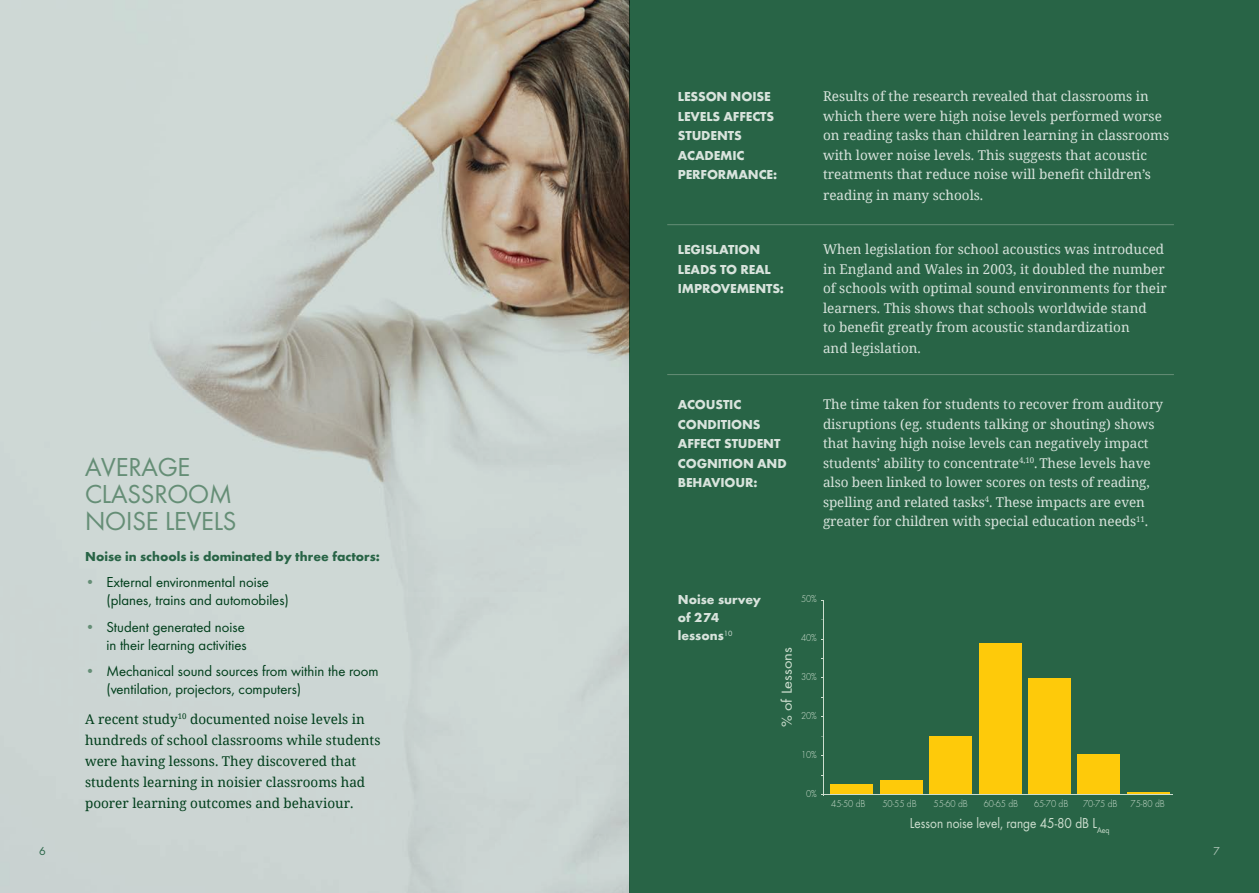
<style>
.page{position:relative;width:1259px;height:893px;background:#fff}
.page>*{position:absolute;margin:0;border:0;box-sizing:border-box;transform-origin:0 0}
.Bodycopy_Headline{font:27px/27px "Futura Boo";letter-spacing:-.005em;color:#658e76}
.t1{font:15px/18px "Futura Boo";color:#003e1b}
.t2{font:15px "Futura Boo";color:#cddecf;scale:.9 1}
.t3{font:15px "Futura Boo";color:#cddecf;scale:1.11 1}
.Bodycopy{font:13.5px/19.5px "Noto Serif";color:#d8e3dc}
.Bodycopy-2{font:13.5px/21px "Noto Serif";color:#003e1b}
.Sub_Headline{font:700 13.5px/19.5px "Futura";letter-spacing:-.01em;color:#d8e3dc}
.Bodycopy_Headline-2{font:700 13.5px "Futura";color:#286446}
.Bodycopy_Headline-3{font:700 13.5px/18px "Futura";color:#d8e3dc}
.t4{font:12px "Futura Boo";color:#286446}
.t5{font:12px "Futura Boo";color:#a7c0b1}
.t6{font:300 10.5px "Futura";color:#cddecf;scale:.9 1}
.s1{font-family:"Futura";font-weight:700;color:#658e76}
</style>
<div class="page">
<div style="left:629px;top:0;width:630px;height:893px;background:#286446"></div>
<img style="left:0;top:0;width:629px;height:893px">
<div style="left:830px;top:784px;width:42px;height:10px;background:#feca0a"></div>
<div style="left:879px;top:780px;width:43px;height:14px;background:#feca0a"></div>
<div style="left:929px;top:736px;width:43px;height:58px;background:#feca0a"></div>
<div style="left:979px;top:643px;width:42px;height:151px;background:#feca0a"></div>
<div style="left:1028px;top:678px;width:43px;height:116px;background:#feca0a"></div>
<div style="left:1077px;top:754px;width:43px;height:40px;background:#feca0a"></div>
<hr style="left:1127px;top:791px;width:42px;height:3px;background:#feca0a">
<hr style="left:821px;top:794px;width:351px;height:1px;background:#cddecf">
<hr style="left:823px;top:600px;width:1px;height:196px;background:#cddecf">
<hr style="left:667px;top:374px;width:507px;height:1px;background:#658e76">
<hr style="left:667px;top:224px;width:507px;height:1px;background:#658e76">
<p class="Bodycopy_Headline" style="left:85px;top:454px;width:153px">AVERAGE<br>CLASSROOM<br>NOISE LEVELS</p>
<p class="Bodycopy_Headline-2" style="left:85px;top:548px;width:296px">Noise in schools is dominated by three factors:</p>
<p class="t1" style="left:106px;top:574px;width:184px;text-indent:-21px"><span class="s1">•</span> External environmental noise (planes, trains and automobiles)</p>
<p class="t1" style="left:85px;top:618px;width:163px;text-align:right"><span class="s1">•</span> Student generated noise in their learning activities</p>
<p class="t1" style="left:106px;top:663px;width:274px;text-indent:-21px"><span class="s1">•</span> Mechanical sound sources from within the room (ventilation, projectors, computers)</p>
<p class="Bodycopy-2" style="left:85px;top:708px;width:297px">A recent study<sup>10</sup> documented noise levels in hundreds of school classrooms while students were having lessons. They discovered that students learning in noisier classrooms had poorer learning outcomes and behaviour.</p>
<p class="Sub_Headline" style="left:678px;top:87px;width:101px">LESSON NOISE<br>LEVELS AFFECTS<br>STUDENTS<br>ACADEMIC<br>PERFORMANCE:</p>
<p class="Sub_Headline" style="left:678px;top:240px;width:108px">LEGISLATION<br>LEADS TO REAL<br>IMPROVEMENTS:</p>
<p class="Sub_Headline" style="left:678px;top:395px;width:110px">ACOUSTIC<br>CONDITIONS<br>AFFECT STUDENT<br>COGNITION AND<br>BEHAVIOUR:</p>
<p class="Bodycopy" style="left:823px;top:86px;width:347px">Results of the research revealed that classrooms in which there were high noise levels performed worse on reading tasks than children learning in classrooms with lower noise levels. This suggests that acoustic treatments that reduce noise will benefit children’s</p>
<p class="Bodycopy" style="left:823px;top:185px;width:162px">reading in many schools.</p>
<p class="Bodycopy" style="left:823px;top:239px;width:345px">When legislation for school acoustics was introduced in England and Wales in 2003, it doubled the number of schools with optimal sound environments for their learners. This shows that schools worldwide stand<br>to benefit greatly from acoustic standardization</p>
<p class="Bodycopy" style="left:823px;top:338px;width:99px">and legislation.</p>
<p class="Bodycopy" style="left:823px;top:394px;width:341px">The time taken for students to recover from auditory disruptions (eg. students talking or shouting) shows that having high noise levels can negatively impact students’ ability to concentrate<sup>4,10</sup>.These levels have also been linked to lower scores on tests of reading, spelling and related tasks<sup>4</sup>. These impacts are even greater for children with special education needs<sup>11</sup>.</p>
<p class="Bodycopy_Headline-3" style="left:678px;top:590px;width:85px">Noise survey of 274 lessons<sup>10</sup></p>
<p class="t3" style="left:778px;top:727px;width:74px;rotate:-90deg">% of Lessons</p>
<p class="t6" style="left:801px;top:593px;width:19px">50%</p>
<p class="t6" style="left:801px;top:632px;width:19px">40%</p>
<p class="t6" style="left:801px;top:671px;width:19px">30%</p>
<p class="t6" style="left:801px;top:710px;width:19px">20%</p>
<p class="t6" style="left:801px;top:749px;width:19px">10%</p>
<p class="t6" style="left:806px;top:788px;width:14px">0%</p>
<p class="t6" style="left:831px;top:797px;width:40px">45-50 dB</p>
<p class="t6" style="left:882px;top:797px;width:40px">50-55 dB</p>
<p class="t6" style="left:933px;top:797px;width:40px">55-60 dB</p>
<p class="t6" style="left:984px;top:797px;width:40px">60-65 dB</p>
<p class="t6" style="left:1034px;top:797px;width:40px">65-70 dB</p>
<p class="t6" style="left:1083px;top:797px;width:92px">70-75 dB 75-80 dB</p>
<p class="t2" style="left:910px;top:814px;width:223px">Lesson noise level, range 45-80 dB L<sub>Aeq</sub></p>
<p class="t4" style="left:39px;top:844px;width:8px">6</p>
<p class="t5" style="left:1213px;top:844px;width:8px">7</p>
</div>
